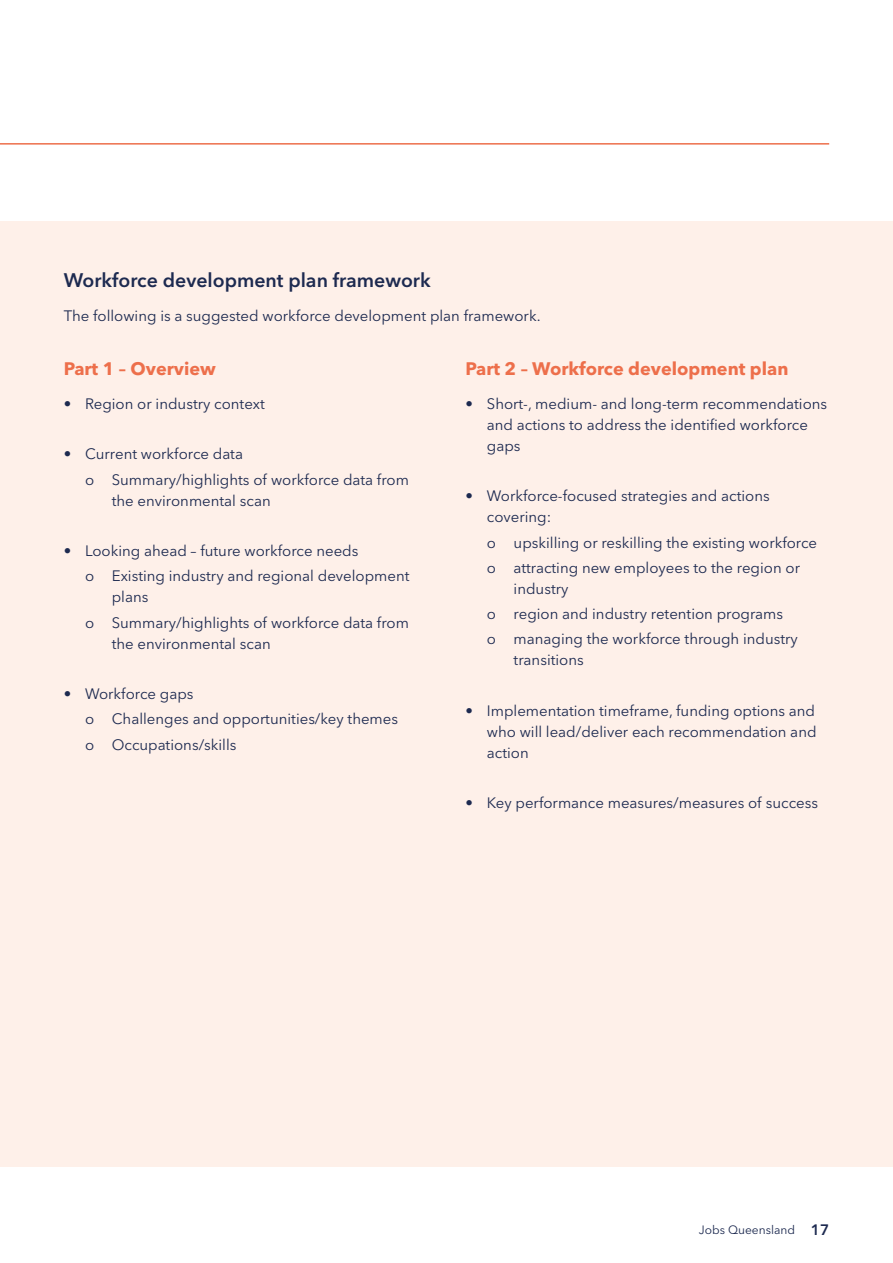
<style>
.page{position:relative;width:893px;height:1263px;background:#fff}
.page>*{position:absolute;margin:0;border:0;box-sizing:border-box;transform-origin:0 0}
.t1{font:600 19.5px "Avenir Next LT Pro";color:#1d2a50}
.t2{font:700 18px "Avenir Next LT Pro";color:#ed6f4b}
.t3{font:15px/25.2px "Avenir Next LT Pro";color:#1d2a50}
.t4{font:12px "Avenir Next LT Pro";color:#1d2a50}
.s1{font-weight:600;font-size:15px}
</style>
<div class="page">
<div style="left:0;top:221px;width:893px;height:945px;background:#fef0e9"></div>
<hr style="left:0;top:143px;width:829px;height:2px;background:#ed6f4b">
<h1 class="t1" style="left:64px;top:268px;width:368px">Workforce development plan framework</h1>
<p class="t3" style="left:64px;top:303px;width:478px">The following is a suggested workforce development plan framework.</p>
<p class="t2" style="left:64px;top:358px;width:154px">Part 1 – Overview</p>
<p class="t3" style="left:64px;top:391px;width:203px">• Region or industry context</p>
<p class="t3" style="left:85px;top:441px;width:325px;text-indent:-21px">• Current workforce data<br>o Summary/highlights of workforce data from</p>
<p class="t3" style="left:112px;top:488px;width:160px">the environmental scan</p>
<p class="t3" style="left:85px;top:538px;width:326px;text-indent:-21px">• Looking ahead – future workforce needs<br>o Existing industry and regional development</p>
<p class="t3" style="left:85px;top:584px;width:325px;text-indent:27px">plans<br>o Summary/highlights of workforce data from</p>
<p class="t3" style="left:112px;top:631px;width:160px">the environmental scan</p>
<p class="t3" style="left:85px;top:681px;width:315px;text-indent:-21px">• Workforce gaps<br>o Challenges and opportunities/key themes o Occupations/skills</p>
<p class="t2" style="left:466px;top:358px;width:324px">Part 2 – Workforce development plan</p>
<p class="t3" style="left:487px;top:393px;width:342px;line-height:21px;text-indent:-21px">• Short-, medium- and long-term recommendations and actions to address the identified workforce gaps</p>
<p class="t3" style="left:487px;top:486px;width:284px;line-height:21px;text-indent:-21px">• Workforce-focused strategies and actions covering:</p>
<p class="t3" style="left:487px;top:530px;width:332px">o upskilling or reskilling the existing workforce o attracting new employees to the region or</p>
<p class="t3" style="left:487px;top:576px;width:313px;text-indent:27px">industry<br>o region and industry retention programs<br>o managing the workforce through industry</p>
<p class="t3" style="left:514px;top:647px;width:72px">transitions</p>
<p class="t3" style="left:487px;top:700px;width:331px;line-height:21px;text-align:justify;text-indent:-21px">• Implementation timeframe, funding options and who will lead/deliver each recommendation and action</p>
<p class="t3" style="left:466px;top:790px;width:354px">• Key performance measures/measures of success</p>
<p class="t4" style="left:699px;top:1222px;width:132px">Jobs Queensland <span class="s1">17</span></p>
</div>
